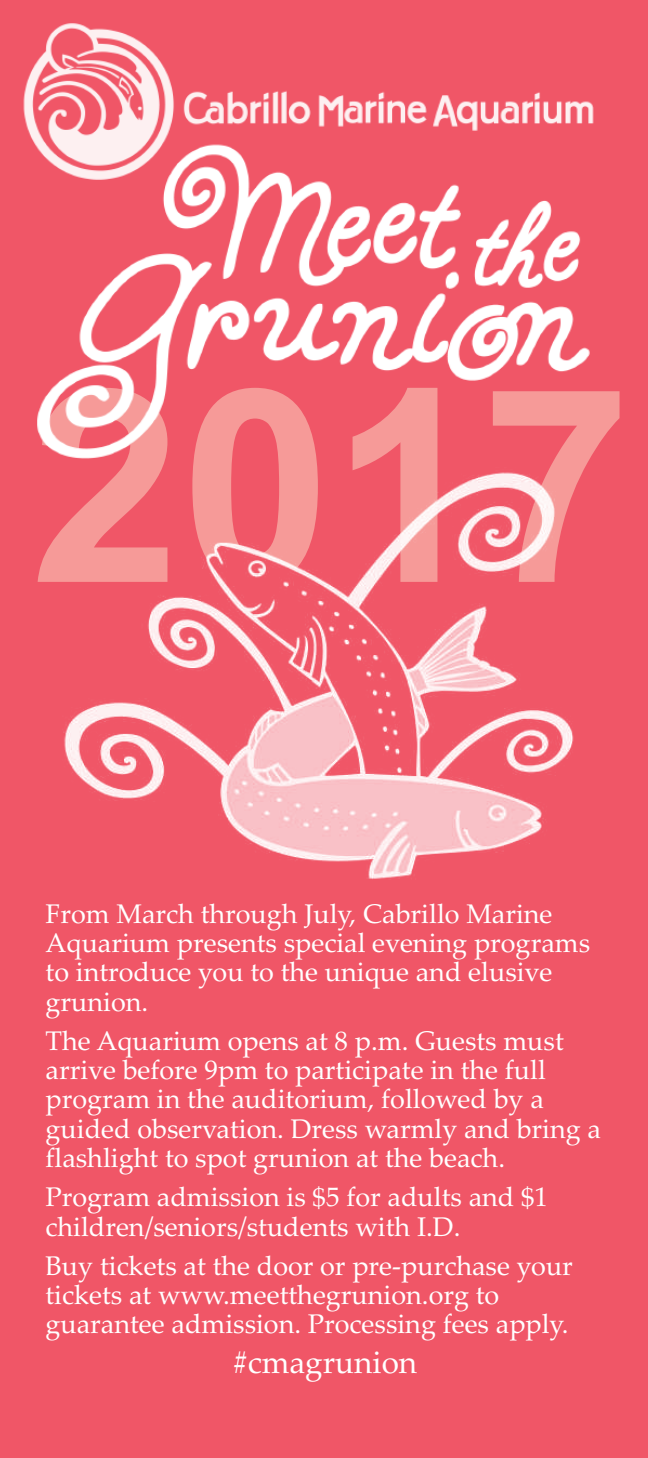
<style>
.page{position:relative;width:648px;height:1458px;background:#f05667}
.page>*{position:absolute;margin:0;border:0;box-sizing:border-box;transform-origin:0 0}
.t1{font:700 270px "Arial";color:#f69a98}
.t2{font:31.5px "Palatino Linotype";color:#fff}
.t3{font:27px/29.2px "Palatino Linotype";color:#fff}
</style>
<div class="page">
<img style="left:37px;top:192px;width:553px;height:267px">
<img style="left:23px;top:23px;width:571px;height:169px">
<img style="left:63px;top:472px;width:511px;height:407px">
<h1 class="t1" style="left:31px;top:331px;width:602px">2017</h1>
<p class="t3" style="left:46px;top:899px;width:546px">From March through July, Cabrillo Marine Aquarium presents special evening programs to introduce you to the unique and elusive grunion.</p>
<p class="t3" style="left:46px;top:1026px;width:557px">The Aquarium opens at 8 p.m. Guests must arrive before 9pm to participate in the full program in the auditorium, followed by a guided observation. Dress warmly and bring a flashlight to spot grunion at the beach.</p>
<p class="t3" style="left:45px;top:1182px;width:504px">Program admission is $5 for adults and $1 children/seniors/students with I.D.</p>
<p class="t3" style="left:45px;top:1251px;width:529px">Buy tickets at the door or pre-purchase your tickets at www.meetthegrunion.org to guarantee admission. Processing fees apply.</p>
<p class="t2" style="left:233px;top:1343px;width:186px">#cmagrunion</p>
</div>
